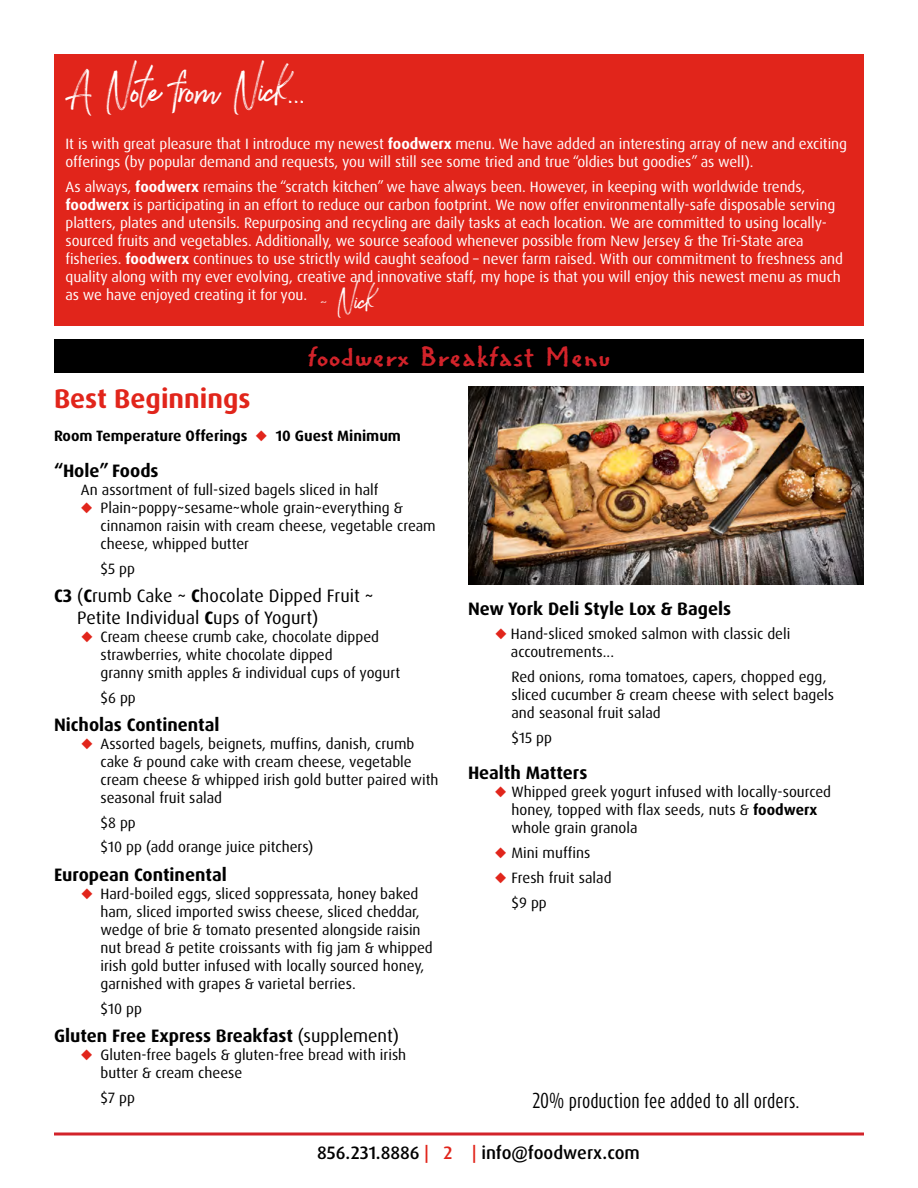
<style>
.page{position:relative;width:918px;height:1188px;background:#fff}
.page>*{position:absolute;margin:0;border:0;box-sizing:border-box;transform-origin:0 0}
.t1{font:48px "Brownhill Script";color:#fff}
.t2{font:30px "Regular Joe";color:#d2232a}
.t3{font:700 27px "Dax Pro";color:#e1251b}
.t4{font:700 18px "Dax Pro";color:#000}
.t5{font:18px/21.6px "Dax Pro";color:#000}
.t6{font:18px "Dax Compact Pro";color:#000}
.t7{font:500 18px "Dax Pro";color:#000}
.t8{font:15px/18px "Dax Pro";color:#000}
.t9{font:15px/18px "Dax Pro";letter-spacing:-.005em;color:#fff}
.t10{font:700 15px "Dax Pro";color:#000}
.s1{font-weight:700}
.s2{font-family:"Brownhill Script";font-size:33px}
.s3{color:#e1251b}
.s4{font-weight:400}
</style>
<div class="page">
<svg style="left:54px;top:1132px;width:810px;height:4px"></svg>
<div style="left:54px;top:339px;width:810px;height:34px;background:#000"></div>
<div style="left:54px;top:54px;width:810px;height:271px;background:#e1251b"></div>
<img style="left:468px;top:386px;width:396px;height:198px">
<h1 class="t1" style="left:66px;top:57px;width:243px">A Note from Nick...</h1>
<p class="t9" style="left:66px;top:135px;width:783px">It is with great pleasure that I introduce my newest <span class="s1">foodwerx</span> menu. We have added an interesting array of new and exciting offerings (by popular demand and requests, you will still see some tried and true “oldies but goodies” as well).</p>
<p class="t9" style="left:66px;top:178px;width:779px">As always, <span class="s1">foodwerx</span> remains the “scratch kitchen” we have always been. However, in keeping with worldwide trends, <span class="s1">foodwerx</span> is participating in an effort to reduce our carbon footprint. We now offer environmentally-safe disposable serving platters, plates and utensils. Repurposing and recycling are daily tasks at each location. We are committed to using locally&shy;sourced fruits and vegetables. Additionally, we source seafood whenever possible from New Jersey &amp; the Tri-State area fisheries. <span class="s1">foodwerx</span> continues to use strictly wild caught seafood – never farm raised. With our commitment to freshness and quality along with my ever evolving, creative and innovative staff, my hope is that you will enjoy this newest menu as much as we have enjoyed creating it for you. <span class="s2">~ Nick</span></p>
<h2 class="t2" style="left:307px;top:337px;width:305px">foodwerx Breakfast Menu</h2>
<h3 class="t3" style="left:54px;top:381px;width:198px">Best Beginnings</h3>
<p class="t10" style="left:54px;top:426px;width:349px">Room Temperature Offerings <span class="s3">◆</span> 10 Guest Minimum</p>
<p class="t4" style="left:54px;top:459px;width:106px">“Hole” Foods</p>
<p class="t8" style="left:81px;top:481px;width:299px">An assortment of full-sized bagels sliced in half</p>
<p class="t8" style="left:100px;top:499px;width:337px;text-indent:-19px"><span class="s3">◆</span> Plain~poppy~sesame~whole grain~everything &amp; cinnamon raisin with cream cheese, vegetable cream cheese, whipped butter</p>
<p class="t8" style="left:100px;top:560px;width:36px">$5 pp</p>
<p class="t5" style="left:77px;top:585px;width:298px;text-indent:-23px"><span class="s1">C3</span> (<span class="s1">C</span>rumb Cake ~ <span class="s1">C</span>hocolate Dipped Fruit ~<br>Petite Individual <span class="s1">C</span>ups of Yogurt)</p>
<p class="t8" style="left:101px;top:628px;width:301px;text-indent:-20px"><span class="s3">◆</span> Cream cheese crumb cake, chocolate dipped strawberries, white chocolate dipped<br>granny smith apples &amp; individual cups of yogurt</p>
<p class="t8" style="left:101px;top:688px;width:37px">$6 pp</p>
<p class="t4" style="left:54px;top:713px;width:167px">Nicholas Continental</p>
<p class="t8" style="left:101px;top:735px;width:340px;text-indent:-20px"><span class="s3">◆</span> Assorted bagels, beignets, muffins, danish, crumb cake &amp; pound cake with cream cheese, vegetable cream cheese &amp; whipped irish gold butter paired with seasonal fruit salad</p>
<p class="t8" style="left:101px;top:810px;width:214px;line-height:24.8px">$8 pp<br>$10 pp (add orange juice pitchers)</p>
<p class="t4" style="left:54px;top:863px;width:174px">European Continental</p>
<p class="t8" style="left:101px;top:885px;width:334px;text-indent:-20px"><span class="s3">◆</span> Hard-boiled eggs, sliced soppressata, honey baked ham, sliced imported swiss cheese, sliced cheddar, wedge of brie &amp; tomato presented alongside raisin nut bread &amp; petite croissants with fig jam &amp; whipped irish gold butter infused with locally sourced honey, garnished with grapes &amp; varietal berries.</p>
<p class="t8" style="left:101px;top:999px;width:43px">$10 pp</p>
<p class="t4" style="left:54px;top:1024px;width:346px">Gluten Free Express Breakfast <span class="s4">(supplement)</span></p>
<p class="t8" style="left:100px;top:1046px;width:307px;text-indent:-20px"><span class="s3">◆</span> Gluten-free bagels &amp; gluten-free bread with irish butter &amp; cream cheese</p>
<p class="t8" style="left:100px;top:1089px;width:36px">$7 pp</p>
<p class="t4" style="left:468px;top:597px;width:265px">New York Deli Style Lox &amp; Bagels</p>
<p class="t8" style="left:511px;top:625px;width:281px;text-indent:-16px"><span class="s3">◆</span> Hand-sliced smoked salmon with classic deli accoutrements...</p>
<p class="t8" style="left:512px;top:668px;width:324px">Red onions, roma tomatoes, capers, chopped egg, sliced cucumber &amp; cream cheese with select bagels and seasonal fruit salad</p>
<p class="t8" style="left:512px;top:729px;width:42px">$15 pp</p>
<p class="t4" style="left:468px;top:762px;width:121px">Health Matters</p>
<p class="t8" style="left:511px;top:783px;width:321px;text-indent:-16px"><span class="s3">◆</span> Whipped greek yogurt infused with locally-sourced honey, topped with flax seeds, nuts &amp; <span class="s1">foodwerx </span>whole grain granola</p>
<p class="t8" style="left:495px;top:844px;width:97px"><span class="s3">◆</span> Mini muffins</p>
<p class="t8" style="left:511px;top:865px;width:102px;line-height:24.8px;text-indent:-16px"><span class="s3">◆</span> Fresh fruit salad $9 pp</p>
<p class="t6" style="left:532px;top:1088px;width:269px">20% production fee added to all orders.</p>
<p class="t7" style="left:317px;top:1141px;width:324px">856.231.8886 <span class="s3">| 2 |</span> info@foodwerx.com</p>
</div>
